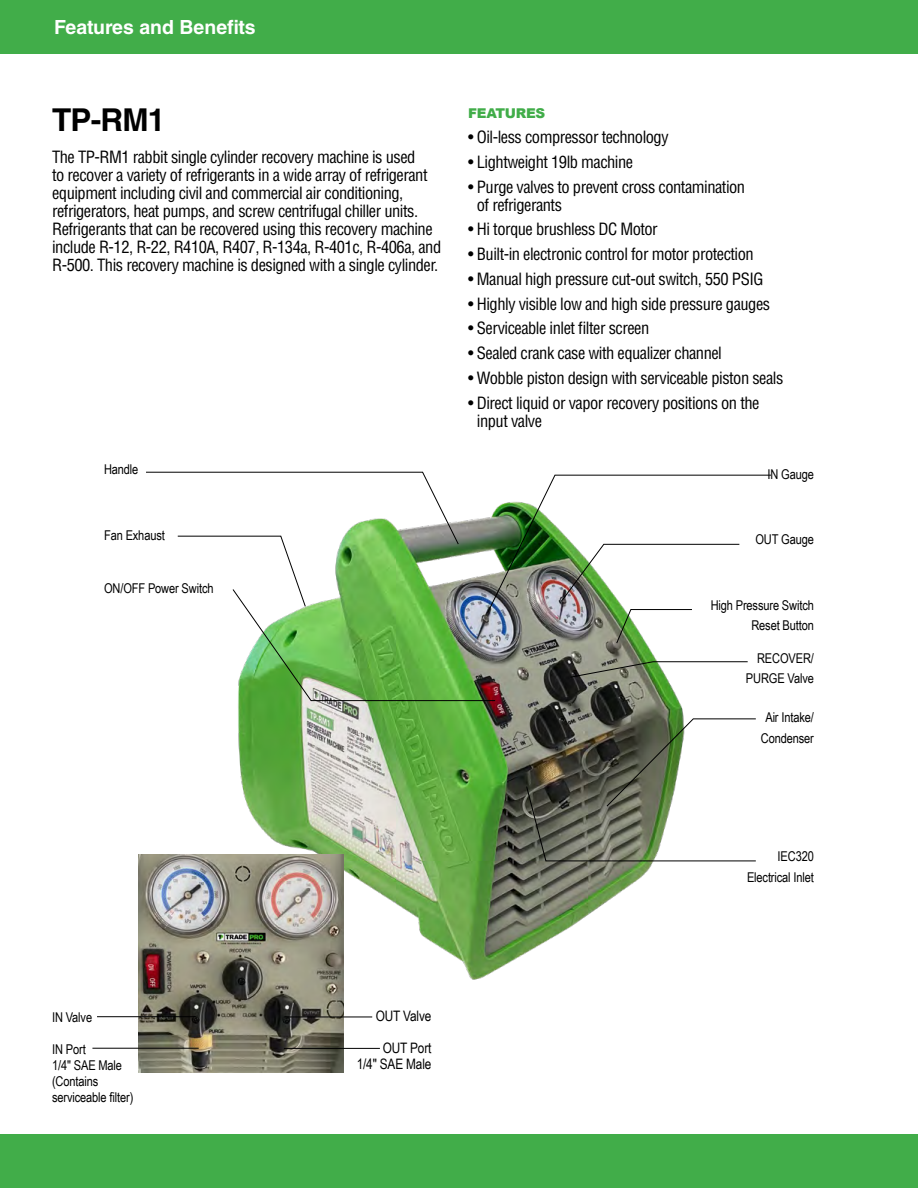
<style>
.page{position:relative;width:918px;height:1188px;background:#fff}
.page>*{position:absolute;margin:0;border:0;box-sizing:border-box;transform-origin:0 0}
.t1{font:700 31.5px "Helvetica LT Std";color:#000}
.t2{font:700 19.5px "Helvetica LT Std";color:#fff}
.t3{font:condensed 16.5px/18px "Helvetica LT Std";letter-spacing:-.03em;color:#000}
.t4{font:14.4px/16px "Arial Narrow";letter-spacing:-.01em;color:#000;text-align:right}
.t5{font:13.5px/20.7px "Arial Narrow";letter-spacing:-.01em;color:#000;text-align:right}
.t6{font:900 13.5px "Arial";letter-spacing:-.025em;color:#41ad49}
</style>
<div class="page">
<div style="left:0;top:0;width:918px;height:54px;background:#41ad49"></div>
<div style="left:0;top:1134px;width:918px;height:54px;background:#41ad49"></div>
<img style="left:204px;top:701px;width:480px;height:279px">
<img style="left:146px;top:471px;width:625px;height:230px">
<img style="left:139px;top:855px;width:205px;height:218px">
<hr style="left:284px;top:1017px;width:88px;height:1px;background:#000">
<hr style="left:284px;top:1048px;width:96px;height:1px;background:#000">
<hr style="left:97px;top:1016px;width:99px;height:1px;background:#000">
<hr style="left:92px;top:1048px;width:107px;height:1px;background:#000">
<svg style="left:526px;top:718px;width:230px;height:144px"></svg>
<p class="t2" style="left:54px;top:15px;width:203px">Features and Benefits</p>
<h1 class="t1" style="left:52px;top:101px;width:115px">TP-RM1</h1>
<p class="t3" style="left:52px;top:148px;width:391px">The TP-RM1 rabbit single cylinder recovery machine is used<br>to recover a variety of refrigerants in a wide array of refrigerant equipment including civil and commercial air conditioning, refrigerators, heat pumps, and screw centrifugal chiller units.<br>Refrigerants that can be recovered using this recovery machine include R-12, R-22, R410A, R407, R-134a, R-401c, R-406a, and R-500. This recovery machine is designed with a single cylinder.</p>
<p class="t6" style="left:468px;top:104px;width:78px">FEATURES</p>
<p class="t3" style="left:468px;top:128px;width:202px">• Oil-less compressor technology</p>
<p class="t3" style="left:468px;top:153px;width:166px">• Lightweight 19lb machine</p>
<p class="t3" style="left:477px;top:177px;width:270px;text-indent:-9px">• Purge valves to prevent cross contamination of refrigerants</p>
<p class="t3" style="left:468px;top:220px;width:191px">• Hi torque brushless DC Motor</p>
<p class="t3" style="left:468px;top:245px;width:287px">• Built-in electronic control for motor protection</p>
<p class="t3" style="left:468px;top:270px;width:297px">• Manual high pressure cut-out switch, 550 PSIG</p>
<p class="t3" style="left:468px;top:294px;width:303px">• Highly visible low and high side pressure gauges</p>
<p class="t3" style="left:468px;top:319px;width:183px">• Serviceable inlet filter screen</p>
<p class="t3" style="left:468px;top:344px;width:255px">• Sealed crank case with equalizer channel</p>
<p class="t3" style="left:468px;top:369px;width:317px">• Wobble piston design with serviceable piston seals</p>
<p class="t3" style="left:477px;top:393px;width:284px;text-indent:-9px">• Direct liquid or vapor recovery positions on the input valve</p>
<p class="t5" style="left:104px;top:459px;width:36px">Handle</p>
<p class="t5" style="left:767px;top:463px;width:48px">IN Gauge</p>
<p class="t5" style="left:104px;top:524px;width:62px">Fan Exhaust</p>
<p class="t5" style="left:756px;top:529px;width:60px">OUT Gauge</p>
<p class="t5" style="left:104px;top:577px;width:111px">ON/OFF Power Switch</p>
<p class="t5" style="left:711px;top:594px;width:105px">High Pressure Switch<br>Reset Button</p>
<p class="t5" style="left:746px;top:647px;width:69px">RECOVER/<br>PURGE Valve</p>
<p class="t5" style="left:761px;top:707px;width:55px;text-align:center">Air Intake/<br>Condenser</p>
<p class="t5" style="left:747px;top:846px;width:68px">IEC320<br>Electrical Inlet</p>
<p class="t5" style="left:52px;top:1007px;width:42px">IN Valve</p>
<p class="t5" style="left:52px;top:1041px;width:83px;line-height:16px;text-align:left">IN Port<br>1/4" SAE Male (Contains serviceable filter)</p>
<p class="t4" style="left:376px;top:1008px;width:57px">OUT Valve</p>
<p class="t4" style="left:357px;top:1040px;width:76px">OUT Port<br>1/4" SAE Male</p>
</div>
